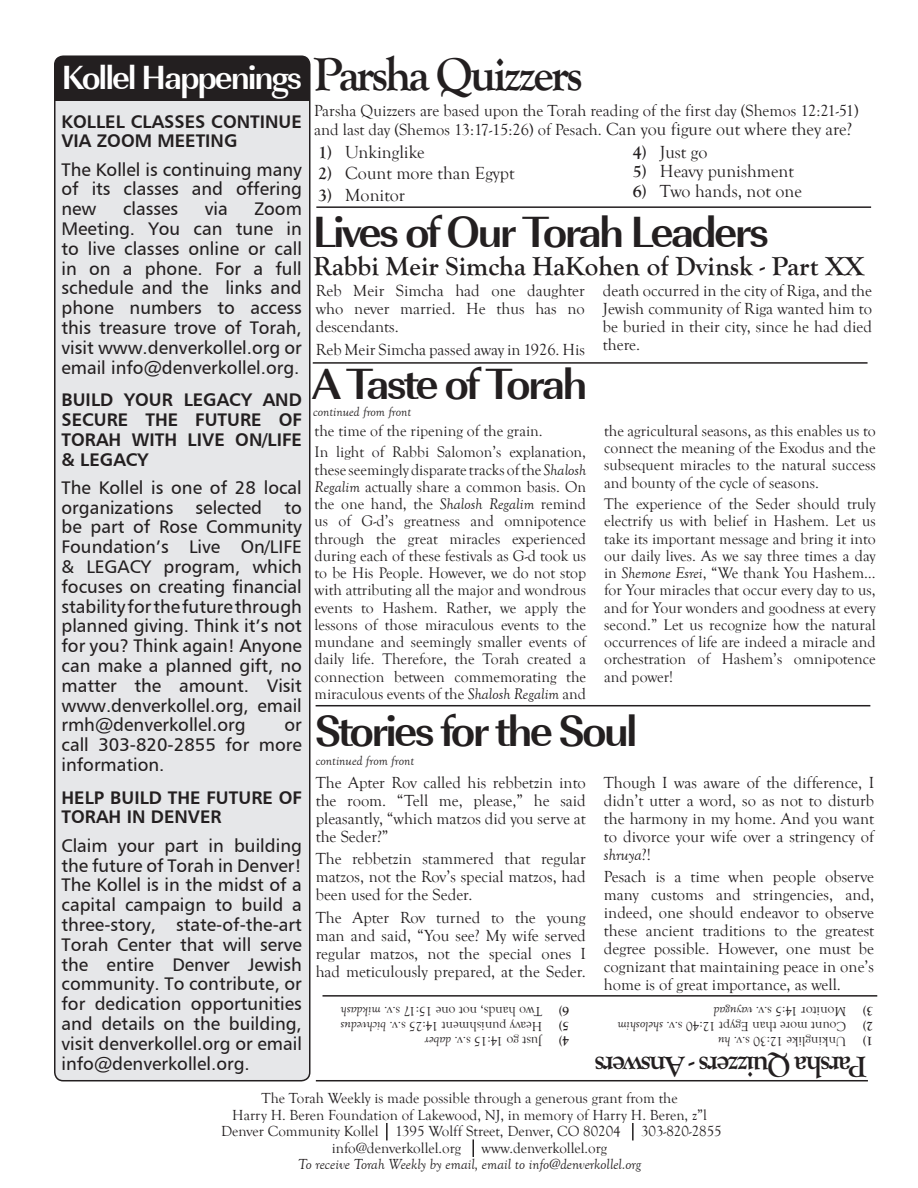
<style>
.page{position:relative;width:918px;height:1188px;background:#fff}
.page>*{position:absolute;margin:0;border:0;box-sizing:border-box;transform-origin:0 0}
.t1{font:700 48px "Goudy Old Style T";letter-spacing:-.06em;color:#231f20}
.t2{font:700 45px "URW Imperial T";letter-spacing:-.06em;color:#231f20}
.t3{font:700 34.5px "URW Imperial T";letter-spacing:-.06em;color:#fff}
.t4{font:700 30px "Goudy Old Style T";letter-spacing:-.06em;color:#231f20}
.t5{font:700 27px "Goudy Old Style T";color:#231f20}
.t6{font:18.3px/19.8px "Humanist 777 BT Roman B";color:#231f20;text-align:justify}
.t7{font:18.3px/19.8px "Humanist 777 BT Bold B";color:#231f20}
.t8{font:18px "Goudy Old Style T";color:#231f20}
.t9{font:16.5px/18px "Goudy Old Style T";color:#231f20;text-align:justify}
.t10{font:15.75px/17.2px "Goudy Old Style T";color:#231f20;text-align:justify}
.t11{font:15px "Goudy Old Style T";color:#231f20}
.t12{font:italic 15px "Goudy Old Style T";color:#231f20}
.t13{font:13.5px "Goudy Old Style T";color:#231f20}
.t14{font:italic 13.5px "Goudy Old Style T";color:#231f20}
.t15{font:700 13.5px "Goudy Old Style T";color:#231f20}
.s1{font-size:18px}
.s2{font-weight:700}
.s3{font-style:italic}
</style>
<div class="page">
<div style="left:55px;top:56px;width:255px;height:1025px;background:#e6e7e9;border-radius:9px"></div>
<div style="left:55px;top:56px;width:255px;height:45px;background:#231f20"></div>
<div style="left:54px;top:55px;width:257px;height:1026px;border:2px solid #231f20;border-radius:9px"></div>
<hr style="left:323px;top:995px;width:554px;height:2px;background:#231f20">
<svg style="left:386px;top:1123px;width:2px;height:17px"></svg>
<svg style="left:632px;top:1123px;width:2px;height:17px"></svg>
<svg style="left:473px;top:1139px;width:1px;height:18px"></svg>
<hr style="left:316px;top:1080px;width:552px;height:1px;background:#231f20">
<hr style="left:316px;top:206px;width:555px;height:2px;background:#231f20">
<hr style="left:316px;top:705px;width:554px;height:1px;background:#231f20">
<hr style="left:313px;top:362px;width:555px;height:2px;background:#231f20">
<p class="t3" style="left:61px;top:57px;width:242px">Kollel Happenings</p>
<p class="t1" style="left:314px;top:47px;width:271px">Parsha Quizzers</p>
<p class="t9" style="left:314px;top:101px;width:546px;line-height:19.5px">Parsha Quizzers are based upon the Torah reading of the first day (Shemos 12:21-51) and last day (Shemos 13:17-15:26) of Pesach. <span class="s1">Can you figure out where they are?</span></p>
<p class="t8" style="left:318px;top:142px;width:108px"><span class="s2">1)</span> Unkinglike</p>
<p class="t8" style="left:318px;top:163px;width:198px"><span class="s2">2)</span> Count more than Egypt</p>
<p class="t8" style="left:318px;top:185px;width:88px"><span class="s2">3)</span> Monitor</p>
<p class="t7" style="left:62px;top:111px;width:242px">KOLLEL CLASSES CONTINUE<br>VIA ZOOM MEETING</p>
<p class="t6" style="left:62px;top:159px;width:242px">The Kollel is continuing many of its classes and offering new</p>
<p class="t8" style="left:633px;top:142px;width:76px"><span class="s2">4)</span> Just go</p>
<p class="t8" style="left:633px;top:161px;width:162px"><span class="s2">5)</span> Heavy punishment</p>
<p class="t8" style="left:633px;top:181px;width:171px"><span class="s2">6)</span> Two hands, not one</p>
<p class="t6" style="left:123px;top:199px;width:57px">classes</p>
<p class="t6" style="left:205px;top:199px;width:24px">via</p>
<p class="t6" style="left:62px;top:199px;width:242px;text-indent:193px">Zoom Meeting. You can tune in to live classes online or call in on a phone. For a full schedule and the links and phone numbers to access this treasure trove of Torah, visit www.denverkollel.org or email info@denverkollel.org.</p>
<p class="t7" style="left:62px;top:389px;width:242px;text-align:justify">BUILD YOUR LEGACY AND SECURE THE FUTURE OF TORAH WITH LIVE ON/LIFE &amp; LEGACY</p>
<p class="t6" style="left:62px;top:477px;width:242px">The Kollel is one of 28 local organizations selected to be part of Rose Community Foundation’s Live On/LIFE &amp; LEGACY program, which focuses on creating financial stability for the future through planned giving. Think it’s not for you? Think again! Anyone can make a planned gift, no matter the amount. Visit www.denverkollel.org, email rmh@denverkollel.org</p>
<p class="t2" style="left:313px;top:205px;width:458px">Lives of Our Torah Leaders</p>
<p class="t5" style="left:314px;top:251px;width:552px">Rabbi Meir Simcha HaKohen of Dvinsk - Part XX</p>
<p class="t9" style="left:316px;top:282px;width:271px">Reb Meir Simcha had one daughter who never married. He thus has no descendants.</p>
<p class="t9" style="left:316px;top:341px;width:271px">Reb Meir Simcha passed away in 1926. His</p>
<p class="t9" style="left:603px;top:282px;width:271px">death occurred in the city of Riga, and the Jewish community of Riga wanted him to be buried in their city, since he had died there.</p>
<p class="t2" style="left:312px;top:357px;width:277px">A Taste of Torah</p>
<p class="t10" style="left:315px;top:423px;width:230px">the time of the ripening of the grain.</p>
<p class="t10" style="left:315px;top:444px;width:273px">In light of Rabbi Salomon’s explanation, these seemingly disparate tracks of the <span class="s3">Shalosh Regalim</span> actually share a common basis. On the one hand, the <span class="s3">Shalosh Regalim</span> remind us of G-d’s greatness and omnipotence through the great miracles experienced during each of these festivals as G-d took us to be His People. However, we do not stop with attributing all the major and wondrous events to Hashem. Rather, we apply the lessons of those miraculous events to the mundane and seemingly smaller events of daily life. Therefore, the Torah created a connection between commemorating the miraculous events of the <span class="s3">Shalosh Regalim</span> and</p>
<p class="t14" style="left:313px;top:404px;width:100px">continued from front</p>
<p class="t10" style="left:604px;top:423px;width:273px">the agricultural seasons, as this enables us to connect the meaning of the Exodus and the subsequent miracles to the natural success and bounty of the cycle of seasons.</p>
<p class="t10" style="left:604px;top:496px;width:273px">The experience of the Seder should truly electrify us with belief in Hashem. Let us take its important message and bring it into our daily lives. As we say three times a day in <span class="s3">Shemone Esrei</span>, “We thank You Hashem… for Your miracles that occur every day to us, and for Your wonders and goodness at every second.” Let us recognize how the natural occurrences of life are indeed a miracle and orchestration of Hashem’s omnipotence and power!</p>
<p class="t2" style="left:315px;top:704px;width:324px">Stories for the Soul</p>
<p class="t6" style="left:62px;top:715px;width:242px;text-indent:223px">or call 303-820-2855 for more information.</p>
<p class="t7" style="left:62px;top:787px;width:242px">HELP BUILD THE FUTURE OF<br>TORAH IN DENVER</p>
<p class="t6" style="left:62px;top:835px;width:242px">Claim your part in building the future of Torah in Denver!<br>The Kollel is in the midst of a capital campaign to build a three-story, state-of-the-art Torah Center that will serve the entire Denver Jewish community. To contribute, or for dedication opportunities and details on the building, visit denverkollel.org or email info@denverkollel.org.</p>
<p class="t11" style="left:262px;top:1090px;width:417px">The Torah Weekly is made possible through a generous grant from the</p>
<p class="t11" style="left:232px;top:1107px;width:476px">Harry H. Beren Foundation of Lakewood, NJ, in memory of Harry H. Beren, z”l</p>
<p class="t11" style="left:221px;top:1123px;width:401px">Denver Community Kollel 1395 Wolff Street, Denver, CO 80204</p>
<p class="t11" style="left:641px;top:1123px;width:82px">303-820-2855</p>
<p class="t11" style="left:332px;top:1140px;width:131px">info@denverkollel.org</p>
<p class="t11" style="left:482px;top:1140px;width:127px">www.denverkollel.org</p>
<p class="t12" style="left:298px;top:1156px;width:344px">To receive Torah Weekly by email, email to info@denverkollel.org</p>
<p class="t14" style="left:316px;top:753px;width:100px">continued from front</p>
<p class="t9" style="left:316px;top:774px;width:272px">The Apter Rov called his rebbetzin into the room. “Tell me, please,” he said pleasantly, “which matzos did you serve at the Seder?”</p>
<p class="t9" style="left:316px;top:850px;width:272px">The rebbetzin stammered that regular matzos, not the Rov’s special matzos, had been used for the Seder.</p>
<p class="t9" style="left:316px;top:908px;width:272px">The Apter Rov turned to the young man and said, “You see? My wife served regular matzos, not the special ones I had meticulously prepared, at the Seder.</p>
<p class="t9" style="left:604px;top:774px;width:272px">Though I was aware of the difference, I didn’t utter a word, so as not to disturb the harmony in my home. And you want to divorce your wife over a stringency of <span class="s3">shruya</span>?!</p>
<p class="t9" style="left:604px;top:868px;width:272px">Pesach is a time when people observe many customs and stringencies, and, indeed, one should endeavor to observe these ancient traditions to the greatest degree possible. However, one must be cognizant that maintaining peace in one’s home is of great importance, as well.</p>
<p class="t13" style="left:846px;top:1019px;width:134px;rotate:-180deg">Monitor 14:5 s.v. <span class="s3">vayugad</span></p>
<p class="t15" style="left:873px;top:1019px;width:12px;rotate:-180deg">3)</p>
<p class="t13" style="left:542px;top:1019px;width:203px;rotate:-180deg">Two hands, not one 15:17 s.v. <span class="s3">mikdash</span></p>
<p class="t15" style="left:569px;top:1019px;width:12px;rotate:-180deg">6)</p>
<p class="t13" style="left:846px;top:1034px;width:230px;rotate:-180deg">Count more than Egypt 12:40 s.v. <span class="s3">sheloshim</span></p>
<p class="t15" style="left:873px;top:1034px;width:12px;rotate:-180deg">2)</p>
<p class="t13" style="left:542px;top:1034px;width:203px;rotate:-180deg">Heavy punishment 14:25 s.v. <span class="s3">bichvedus</span></p>
<p class="t15" style="left:569px;top:1034px;width:12px;rotate:-180deg">5)</p>
<p class="t13" style="left:542px;top:1049px;width:119px;rotate:-180deg">Just go 14:15 s.v. <span class="s3">daber</span></p>
<p class="t15" style="left:569px;top:1049px;width:12px;rotate:-180deg">4)</p>
<p class="t13" style="left:846px;top:1049px;width:130px;rotate:-180deg">Unkinglike 12:30 s.v. <span class="s3">hu</span></p>
<p class="t15" style="left:873px;top:1049px;width:12px;rotate:-180deg">1)</p>
<p class="t4" style="left:867px;top:1084px;width:274px;rotate:-180deg">Parsha Quizzers - Answers</p>
</div>
